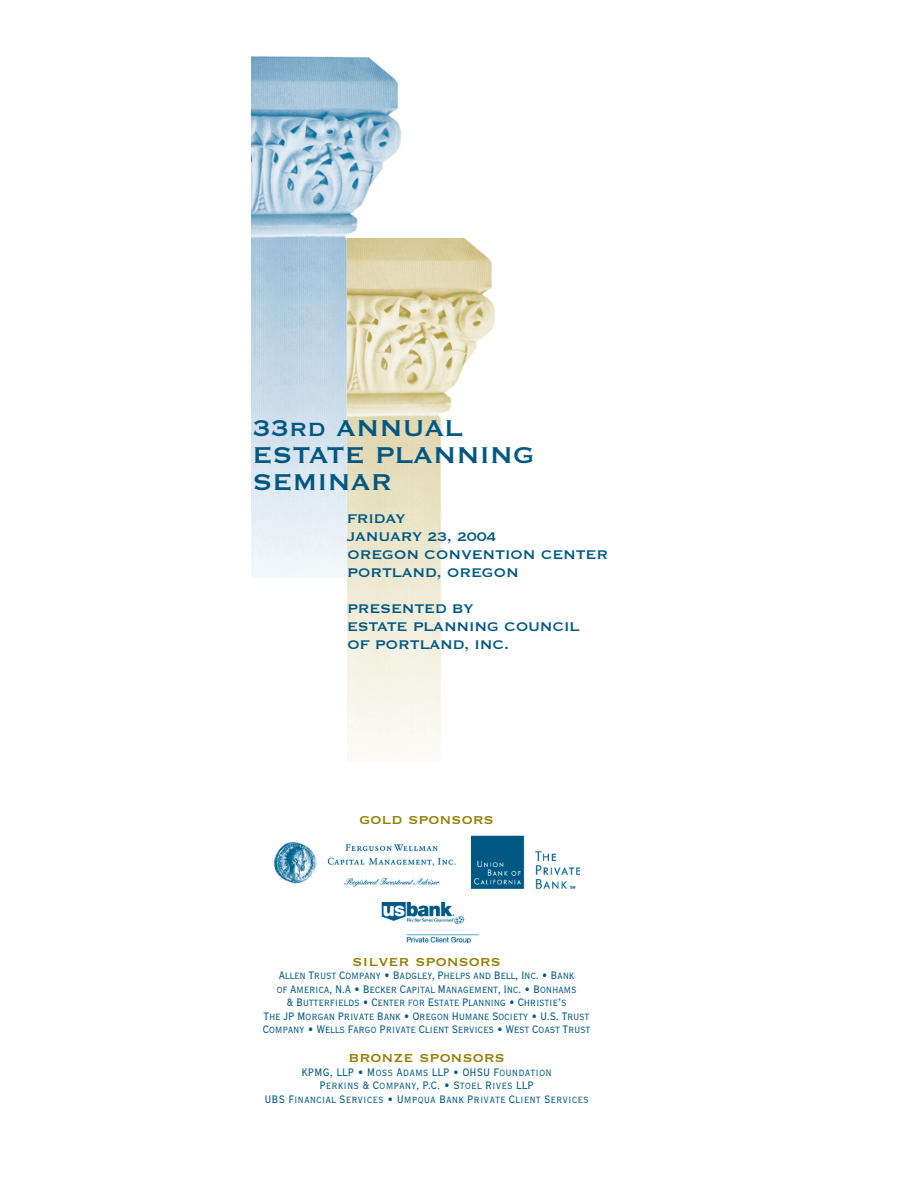
<style>
.page{position:relative;width:918px;height:1188px;background:#fff}
.page>*{position:absolute;margin:0;border:0;box-sizing:border-box;transform-origin:0 0}
.t1{font:30px/27px "Copperplate Thirty One BC";color:#005882}
.t2{font:18px "Copperplate Thirty One BC";color:#927e00}
.t3{font:16.5px/18px "Copperplate Thirty One BC";letter-spacing:-.015em;color:#005882}
.t4{font:14.25px/13.5px "Copperplate Twenty Nine BC";letter-spacing:-.025em;color:#005882;text-align:center;scale:.9 1}
.t5{font:14.25px/13.5px "Copperplate Twenty Nine BC";color:#005882;text-align:center;scale:.9 1}
</style>
<div class="page">
<img style="left:251px;top:56px;width:150px;height:522px">
<img style="left:347px;top:238px;width:148px;height:522px">
<img style="left:471px;top:835px;width:108px;height:53px">
<img style="left:273px;top:841px;width:182px;height:47px">
<img style="left:382px;top:903px;width:97px;height:39px">
<p class="t1" style="left:253px;top:414px;width:284px">33rd ANNUAL<br>ESTATE PLANNING<br>SEMINAR</p>
<p class="t3" style="left:347px;top:510px;width:263px">FRIDAY<br>JANUARY 23, 2004<br>OREGON CONVENTION CENTER<br>PORTLAND, OREGON</p>
<p class="t3" style="left:347px;top:600px;width:234px">PRESENTED BY<br>ESTATE PLANNING COUNCIL<br>OF PORTLAND, INC.</p>
<p class="t2" style="left:360px;top:810px;width:136px">gold sponsors</p>
<p class="t2" style="left:353px;top:952px;width:150px">silver sponsors</p>
<p class="t4" style="left:263px;top:968px;width:366px">Allen Trust Company • Badgley, Phelps and Bell, Inc. • Bank<br>of America, N.A • Becker Capital Management, Inc. • Bonhams<br>&amp; Butterfields • Center for Estate Planning • Christie’s<br>The JP Morgan Private Bank • Oregon Humane Society • U.S. Trust Company • Wells Fargo Private Client Services • West Coast Trust</p>
<p class="t2" style="left:349px;top:1048px;width:158px">bronze sponsors</p>
<p class="t5" style="left:264px;top:1064px;width:362px">KPMG, LLP • Moss Adams LLP • OHSU Foundation<br>Perkins &amp; Company, P.C. • Stoel Rives LLP<br>UBS Financial Services • Umpqua Bank Private Client Services</p>
</div>
